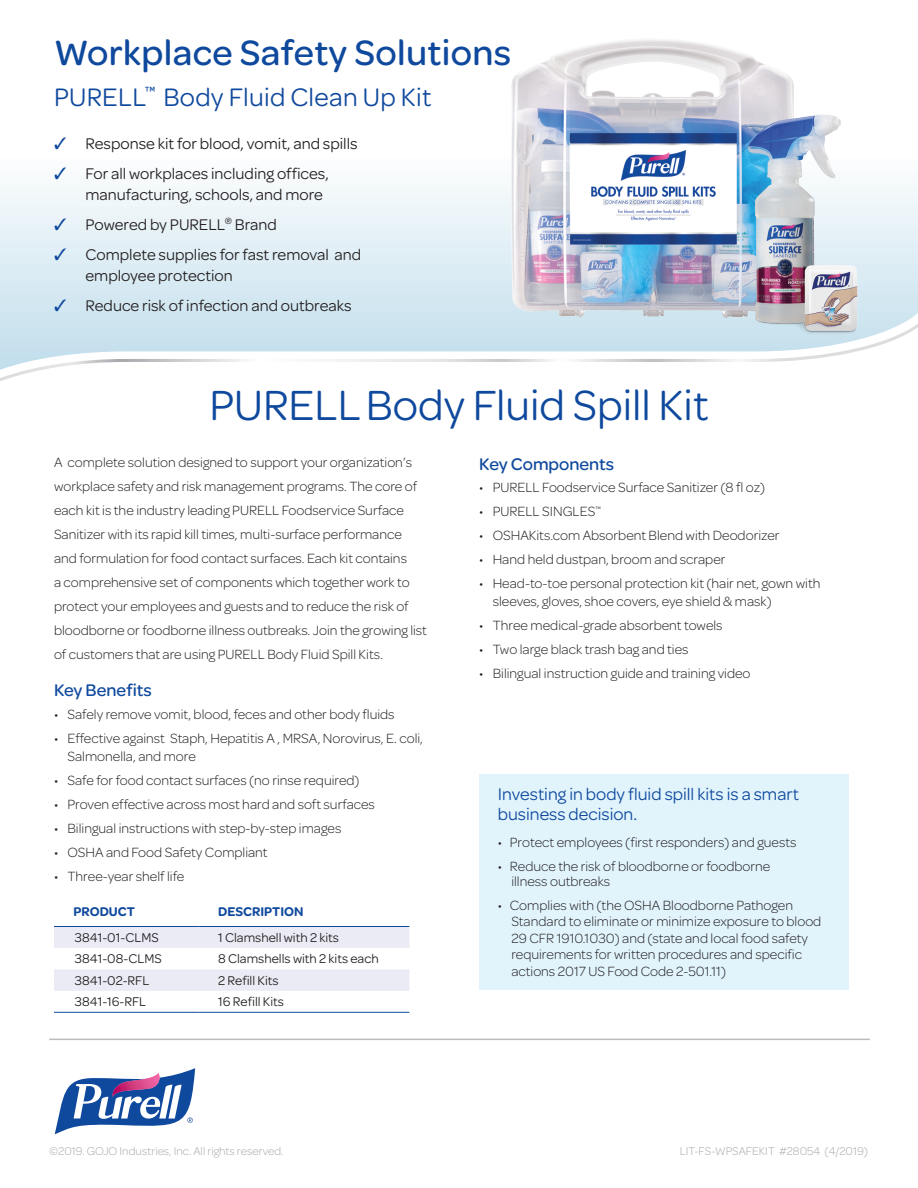
<style>
.page{position:relative;width:918px;height:1188px;background:#fff}
.page>*{position:absolute;margin:0;border:0;box-sizing:border-box;transform-origin:0 0}
.t1{font:45px "Omnes";color:#0f499d}
.t2{font:500 37.5px "Omnes";letter-spacing:.01em;color:#0f499d}
.t3{font:27px "Omnes";letter-spacing:.01em;color:#0f499d}
.t4{font:18px/19.5px "Omnes";color:#0f499d}
.t5{font:500 18px "Omnes";color:#0f499d}
.t6{font:16.5px/21px "Omnes";color:#231f20}
.t7{font:300 14.25px/24px "Omnes";color:#231f20}
.t8{font:13.5px "Omnes";color:#231f20}
.t9{font:600 13.5px "Omnes";color:#0f499d}
.t10{font:300 12px "Omnes";color:#a8a9ad}
.s1{color:#0f499d}
</style>
<div class="page">
<svg style="left:55px;top:1068px;width:140px;height:66px"></svg>
<hr style="left:49px;top:1039px;width:821px;height:1px;background:#bcbdc0">
<svg style="left:0;top:187px;width:918px;height:103px"></svg>
<div style="left:0;top:290px;width:918px;height:34px;background:#d2e7f1"></div>
<svg style="left:0;top:324px;width:918px;height:57px"></svg>
<div style="left:479px;top:775px;width:370px;height:215px;background:#e1f4fc"></div>
<img style="left:498px;top:40px;width:370px;height:310px">
<svg style="left:54px;top:927px;width:355px;height:64px"></svg>
<hr style="left:54px;top:1012px;width:145px;height:1px;background:#0f499d">
<hr style="left:199px;top:1012px;width:210px;height:1px;background:#0f499d">
<hr style="left:54px;top:926px;width:145px;height:1px;background:#0f499d">
<hr style="left:199px;top:926px;width:210px;height:1px;background:#0f499d">
<h2 class="t2" style="left:54px;top:27px;width:459px">Workplace Safety Solutions</h2>
<h3 class="t3" style="left:54px;top:79px;width:379px">PURELL<sup>™</sup> Body Fluid Clean Up Kit</h3>
<p class="t6" style="left:54px;top:132px;width:305px"><span class="s1">✓</span> Response kit for blood, vomit, and spills</p>
<p class="t6" style="left:85px;top:162px;width:245px;text-indent:-31px"><span class="s1">✓</span> For all workplaces including offices, manufacturing, schools, and more</p>
<p class="t6" style="left:54px;top:213px;width:224px"><span class="s1">✓</span> Powered by PURELL<sup>®</sup> Brand</p>
<p class="t6" style="left:86px;top:243px;width:277px;text-indent:-31px"><span class="s1">✓</span> Complete supplies for fast removal and employee protection</p>
<p class="t6" style="left:54px;top:294px;width:299px"><span class="s1">✓</span> Reduce risk of infection and outbreaks</p>
<h1 class="t1" style="left:209px;top:375px;width:501px">PURELL Body Fluid Spill Kit</h1>
<p class="t7" style="left:54px;top:450px;width:375px">A complete solution designed to support your organization’s workplace safety and risk management programs. The core of each kit is the industry leading PURELL Foodservice Surface Sanitizer with its rapid kill times, multi-surface performance and formulation for food contact surfaces. Each kit contains<br>a comprehensive set of components which together work to protect your employees and guests and to reduce the risk of bloodborne or foodborne illness outbreaks. Join the growing list of customers that are using PURELL Body Fluid Spill Kits.</p>
<p class="t5" style="left:54px;top:678px;width:99px">Key Benefits</p>
<p class="t7" style="left:54px;top:702px;width:342px">• Safely remove vomit, blood, feces and other body fluids</p>
<p class="t7" style="left:67px;top:729px;width:357px;line-height:18px;text-indent:-13px">• Effective against Staph, Hepatitis A , MRSA, Norovirus, E. coli,<br>Salmonella, and more</p>
<p class="t7" style="left:54px;top:768px;width:307px">• Safe for food contact surfaces (no rinse required)</p>
<p class="t7" style="left:54px;top:792px;width:322px">• Proven effective across most hard and soft surfaces</p>
<p class="t7" style="left:54px;top:816px;width:289px">• Bilingual instructions with step-by-step images</p>
<p class="t7" style="left:54px;top:840px;width:215px">• OSHA and Food Safety Compliant</p>
<p class="t7" style="left:54px;top:864px;width:132px">• Three-year shelf life</p>
<p class="t9" style="left:74px;top:901px;width:63px">PRODUCT</p>
<p class="t9" style="left:218px;top:901px;width:87px">DESCRIPTION</p>
<p class="t8" style="left:75px;top:928px;width:85px">3841-01-CLMS</p>
<p class="t8" style="left:218px;top:928px;width:122px">1 Clamshell with 2 kits</p>
<p class="t8" style="left:75px;top:950px;width:88px">3841-08-CLMS</p>
<p class="t8" style="left:218px;top:950px;width:162px">8 Clamshells with 2 kits each</p>
<p class="t8" style="left:75px;top:971px;width:76px">3841-02-RFL</p>
<p class="t8" style="left:218px;top:971px;width:62px">2 Refill Kits</p>
<p class="t8" style="left:75px;top:993px;width:73px">3841-16-RFL</p>
<p class="t8" style="left:218px;top:993px;width:67px">16 Refill Kits</p>
<p class="t5" style="left:479px;top:451px;width:136px">Key Components</p>
<p class="t7" style="left:479px;top:475px;width:287px">• PURELL Foodservice Surface Sanitizer (8 fl oz)</p>
<p class="t7" style="left:479px;top:499px;width:123px">• PURELL SINGLES<sup>™</sup></p>
<p class="t7" style="left:479px;top:523px;width:302px">• OSHAKits.com Absorbent Blend with Deodorizer</p>
<p class="t7" style="left:479px;top:547px;width:248px">• Hand held dustpan, broom and scraper</p>
<p class="t7" style="left:493px;top:574px;width:329px;line-height:18px;text-indent:-13px">• Head-to-toe personal protection kit (hair net, gown with sleeves, gloves, shoe covers, eye shield &amp; mask)</p>
<p class="t7" style="left:479px;top:613px;width:245px">• Three medical-grade absorbent towels</p>
<p class="t7" style="left:479px;top:637px;width:211px">• Two large black trash bag and ties</p>
<p class="t7" style="left:479px;top:661px;width:273px">• Bilingual instruction guide and training video</p>
<p class="t4" style="left:498px;top:783px;width:303px">Investing in body fluid spill kits is a smart business decision.</p>
<p class="t7" style="left:498px;top:829px;width:300px">• Protect employees (first responders) and guests</p>
<p class="t7" style="left:511px;top:858px;width:261px;line-height:15px;text-indent:-13px">• Reduce the risk of bloodborne or foodborne illness outbreaks</p>
<p class="t7" style="left:511px;top:896px;width:311px;line-height:16.5px;text-indent:-13px">• Complies with (the OSHA Bloodborne Pathogen Standard to eliminate or minimize exposure to blood 29 CFR 1910.1030) and (state and local food safety requirements for written procedures and specific actions 2017 US Food Code 2-501.11)</p>
<p class="t10" style="left:49px;top:1143px;width:236px">©2019. GOJO Industries, Inc. All rights reserved.</p>
<p class="t10" style="left:680px;top:1143px;width:190px">LIT-FS-WPSAFEKIT #28054 (4/2019)</p>
</div>
